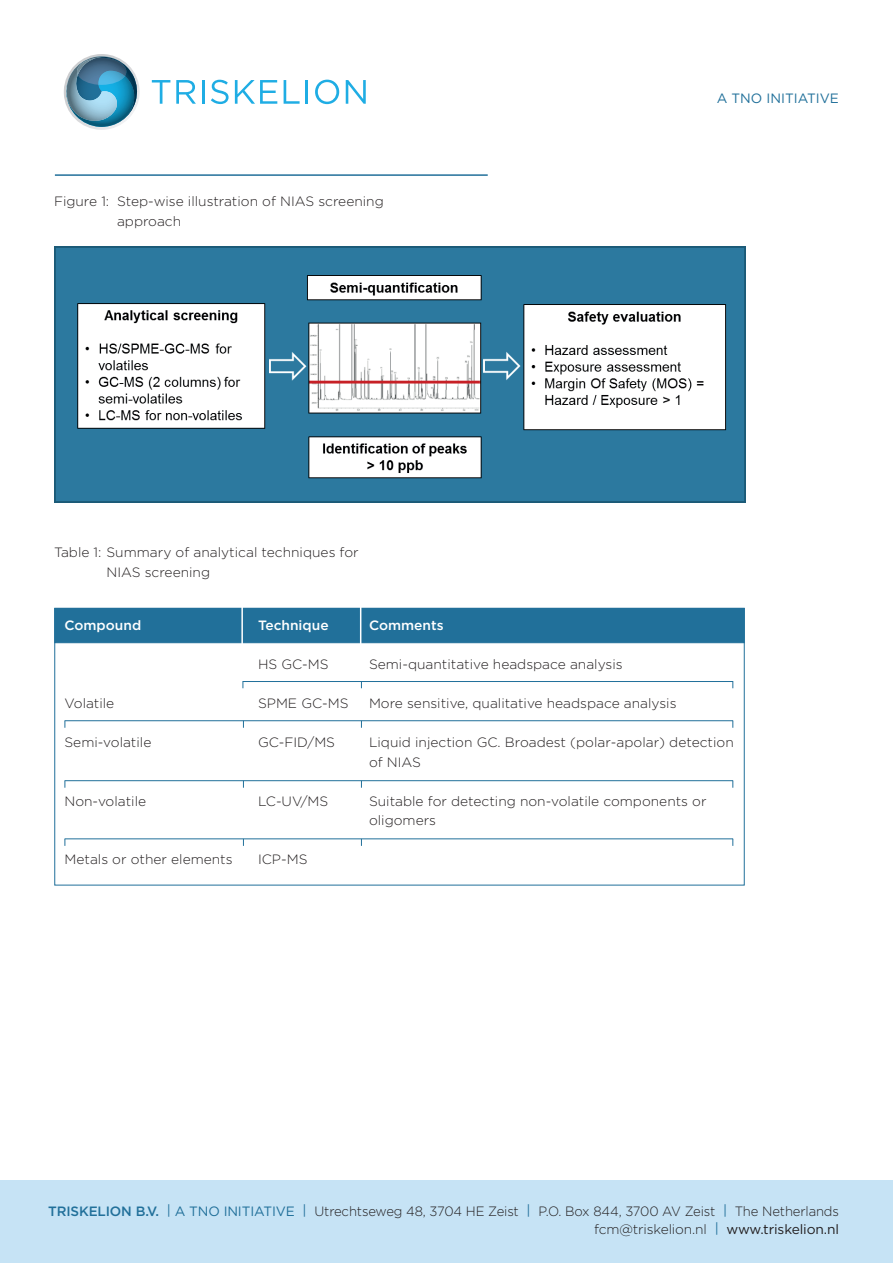
<style>
.page{position:relative;width:893px;height:1263px;background:#fff}
.page>*{position:absolute;margin:0;border:0;box-sizing:border-box;transform-origin:0 0}
.t1{font:300 13.5px/19.5px "Gotham";color:#231f20}
.t2{font:500 13.5px "Gotham";color:#fff}
.t3{font:13.5px "Gotham";color:#21709a}
.s1{font-weight:500;color:#21709a}
.s2{font-weight:400;color:#21709a}
.s3{font-weight:400}
</style>
<div class="page">
<svg style="left:64px;top:54px;width:76px;height:76px"></svg>
<svg style="left:152px;top:80px;width:18px;height:24px"></svg>
<svg style="left:176px;top:80px;width:20px;height:24px"></svg>
<hr style="left:202px;top:80px;width:3px;height:24px;background:#1fade4">
<svg style="left:211px;top:80px;width:18px;height:24px"></svg>
<svg style="left:235px;top:80px;width:42px;height:24px"></svg>
<svg style="left:284px;top:80px;width:16px;height:24px"></svg>
<hr style="left:306px;top:80px;width:2px;height:24px;background:#1fade4">
<svg style="left:315px;top:80px;width:24px;height:24px"></svg>
<svg style="left:346px;top:80px;width:20px;height:24px"></svg>
<div style="left:0;top:1181px;width:893px;height:82px;background:#c6e3f5"></div>
<hr style="left:55px;top:174px;width:433px;height:2px;background:#21709a">
<img style="left:55px;top:247px;width:690px;height:255px">
<div style="left:54px;top:608px;width:690px;height:35px;background:#21709a;border:1px solid #21709a"></div>
<div style="left:54px;top:608px;width:690px;height:277px;border:1px solid #21709a"></div>
<hr style="left:65px;top:720px;width:668px;height:1px;background:#21709a">
<hr style="left:65px;top:780px;width:668px;height:1px;background:#21709a">
<hr style="left:65px;top:838px;width:668px;height:1px;background:#21709a">
<hr style="left:241px;top:604px;width:2px;height:76px;background:#fff">
<hr style="left:360px;top:604px;width:1px;height:76px;background:#fff">
<svg style="left:242px;top:681px;width:492px;height:8px"></svg>
<p class="t1" style="left:117px;top:192px;width:268px;text-indent:-63px">Figure 1: Step-wise illustration of NIAS screening approach</p>
<p class="t1" style="left:106px;top:543px;width:254px;text-indent:-52px">Table 1: Summary of analytical techniques for<br>NIAS screening</p>
<p class="t3" style="left:717px;top:90px;width:124px">A TNO INITIATIVE</p>
<p class="t2" style="left:64px;top:616px;width:78px">Compound</p>
<p class="t2" style="left:258px;top:616px;width:72px">Technique</p>
<p class="t2" style="left:369px;top:616px;width:76px">Comments</p>
<p class="t1" style="left:258px;top:654px;width:72px">HS GC-MS</p>
<p class="t1" style="left:369px;top:654px;width:255px">Semi-quantitative headspace analysis</p>
<p class="t1" style="left:64px;top:693px;width:51px">Volatile</p>
<p class="t1" style="left:258px;top:693px;width:92px">SPME GC-MS</p>
<p class="t1" style="left:369px;top:693px;width:309px">More sensitive, qualitative headspace analysis</p>
<p class="t1" style="left:64px;top:732px;width:88px">Semi-volatile</p>
<p class="t1" style="left:258px;top:732px;width:79px">GC-FID/MS</p>
<p class="t1" style="left:369px;top:732px;width:366px">Liquid injection GC. Broadest (polar-apolar) detection of NIAS</p>
<p class="t1" style="left:64px;top:791px;width:83px">Non-volatile</p>
<p class="t1" style="left:258px;top:791px;width:72px">LC-UV/MS</p>
<p class="t1" style="left:369px;top:791px;width:339px">Suitable for detecting non-volatile components or oligomers</p>
<p class="t1" style="left:64px;top:849px;width:170px">Metals or other elements</p>
<p class="t1" style="left:258px;top:849px;width:51px">ICP-MS</p>
<p class="t1" style="left:48px;top:1202px;width:792px;line-height:18px;text-align:right"><span class="s1">TRISKELION B.V.</span> <span class="s2">| A TNO INITIATIVE |</span> Utrechtseweg 48, 3704 HE Zeist <span class="s2">|</span> P.O. Box 844, 3700 AV Zeist <span class="s2">|</span> The Netherlands fcm@triskelion.nl <span class="s2">|</span> <span class="s3">www.triskelion.nl</span></p>
</div>
